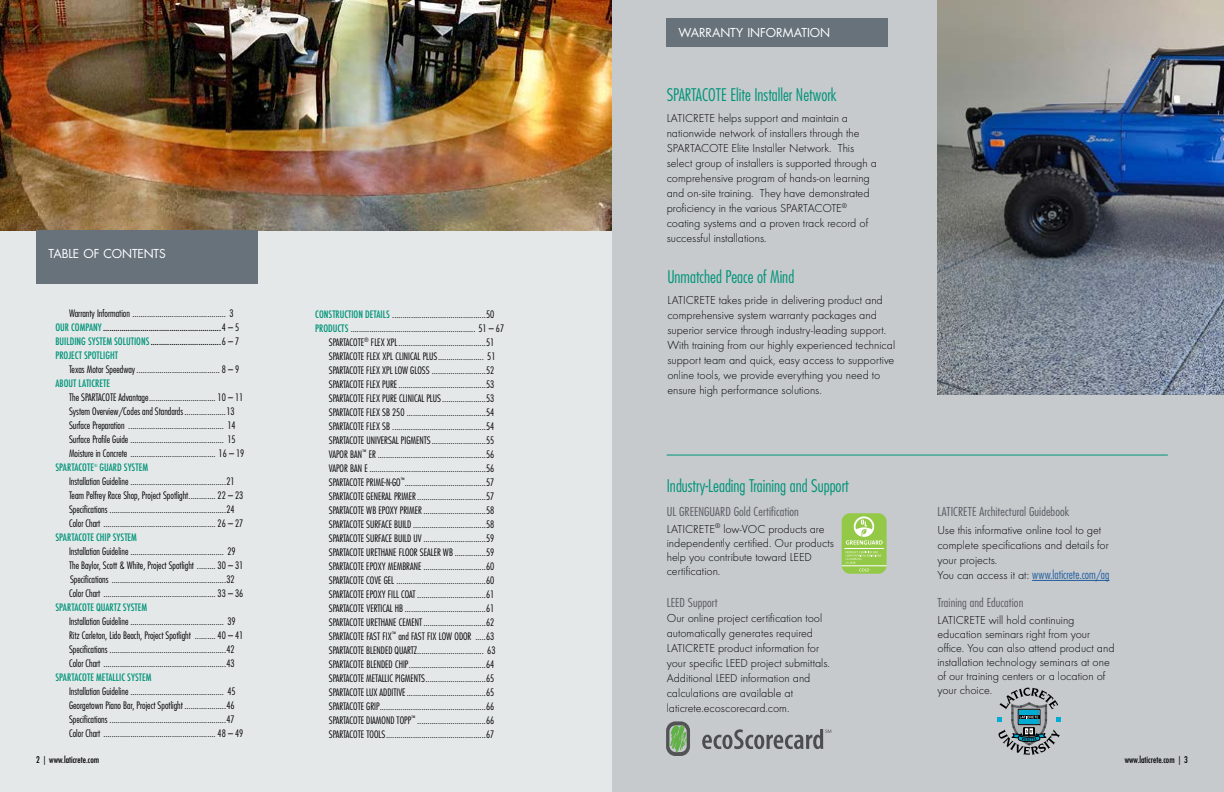
<style>
.page{position:relative;width:1224px;height:792px;background:#fff}
.page>*{position:absolute;margin:0;border:0;box-sizing:border-box;transform-origin:0 0}
.t1{font:300 condensed 17px "Futura";color:#009479}
.t2{font:300 12px/15px "Futura";color:#000}
.t3{font:300 condensed 12px/17px "Futura";letter-spacing:.005em;color:#5b5c64;scale:1.1 1}
.t4{font:12px "Futura";letter-spacing:-.005em;color:#fff}
.t5{font:300 condensed 10px/14px "Futura";color:#000}
.t6{font:500 condensed 10px/14px "Futura";color:#000}
.t7{font:500 condensed 10px "Futura";color:#009479}
.t8{font:condensed 9px "Futura";color:#000}
.t9{font:500 condensed 4.1px "Futura";color:#009479}
.s1{font-weight:300}
.s2{color:#009479}
.s3{font-weight:500;color:#009479}
.s4{font-stretch:normal;color:#000}
.s5{font-stretch:condensed;color:#215e9e}
</style>
<div class="page">
<div style="left:0;top:230px;width:612px;height:562px;background:#e5e8e9"></div>
<img style="left:0;top:0;width:612px;height:230px">
<div style="left:36px;top:230px;width:221px;height:53px;background:#67727b"></div>
<div style="left:612px;top:0;width:612px;height:792px;background:#c6cacd"></div>
<div style="left:666px;top:18px;width:221px;height:29px;background:#67727b"></div>
<svg style="left:997px;top:688px;width:64px;height:67px"></svg>
<hr style="left:1032px;top:580px;width:77px;height:1px;background:#215e9e">
<svg style="left:666px;top:721px;width:24px;height:35px"></svg>
<svg style="left:702px;top:729px;width:129px;height:20px"></svg>
<div style="left:842px;top:513px;width:45px;height:61px;background:#94c947;border-radius:8px"></div>
<hr style="left:842px;top:565px;width:45px;height:1px;background:#fff">
<svg style="left:846px;top:551px;width:35px;height:20px"></svg>
<hr style="left:844px;top:548px;width:40px;height:1px;background:#fff">
<svg style="left:846px;top:516px;width:37px;height:29px"></svg>
<hr style="left:667px;top:455px;width:501px;height:1px;background:#009479">
<img style="left:937px;top:0;width:287px;height:395px">
<p class="t4" style="left:48px;top:246px;width:119px">TABLE OF CONTENTS</p>
<p class="t6" style="left:56px;top:307px;width:185px;text-indent:13px"><span class="s1">Warranty Information ............................................. 3<br></span><span class="s2">OUR COMPANY</span>.........................................................<span class="s1">4 – 5<br></span><span class="s2">BUILDING SYSTEM SOLUTIONS</span>..................................<span class="s1">6 – 7<br></span><span class="s2">PROJECT SPOTLIGHT</span></p>
<p class="t5" style="left:69px;top:363px;width:172px">Texas Motor Speedway........................................ 8 – 9</p>
<p class="t7" style="left:56px;top:377px;width:56px">ABOUT LATICRETE</p>
<p class="t5" style="left:69px;top:391px;width:177px">The SPARTACOTE Advantage................................ 10 – 11<br>System Overview/Codes and Standards....................13<br>Surface Preparation .............................................. 14<br>Surface Profile Guide ............................................. 15<br>Moisture in Concrete ......................................... 16 – 19</p>
<p class="t7" style="left:56px;top:461px;width:40px">SPARTACOTE</p>
<p class="t9" style="left:94px;top:463px;width:5px">®</p>
<p class="t7" style="left:100px;top:461px;width:50px">GUARD SYSTEM</p>
<p class="t5" style="left:69px;top:475px;width:176px">Installation Guideline ..............................................21<br>Team Pelfrey Race Shop, Project Spotlight............. 22 – 23<br>Specifications ........................................................24<br>Color Chart ...................................................... 26 – 27</p>
<p class="t7" style="left:56px;top:531px;width:83px">SPARTACOTE CHIP SYSTEM</p>
<p class="t5" style="left:69px;top:545px;width:176px">Installation Guideline ............................................. 29<br>The Baylor, Scott &amp; White, Project Spotlight ......... 30 – 31<br>Specifications .......................................................32<br>Color Chart ...................................................... 33 – 36</p>
<p class="t7" style="left:56px;top:601px;width:93px">SPARTACOTE QUARTZ SYSTEM</p>
<p class="t5" style="left:69px;top:615px;width:176px">Installation Guideline ............................................. 39<br>Ritz Carleton, Lido Beach, Project Spotlight .......... 40 – 41<br>Specifications ........................................................42<br>Color Chart ...........................................................43</p>
<p class="t7" style="left:56px;top:671px;width:97px">SPARTACOTE METALLIC SYSTEM</p>
<p class="t5" style="left:69px;top:685px;width:176px">Installation Guideline ............................................. 45<br>Georgetown Piano Bar, Project Spotlight ....................46<br>Specifications ........................................................47<br>Color Chart ...................................................... 48 – 49</p>
<p class="t5" style="left:315px;top:307px;width:181px"><span class="s3">CONSTRUCTION DETAILS</span> .............................................50</p>
<p class="t5" style="left:315px;top:321px;width:190px"><span class="s3">PRODUCTS</span> ............................................................ 51 – 67</p>
<p class="t5" style="left:329px;top:335px;width:167px">SPARTACOTE<sup>®</sup> FLEX XPL..........................................51</p>
<p class="t5" style="left:329px;top:349px;width:168px">SPARTACOTE FLEX XPL CLINICAL PLUS...................... 51</p>
<p class="t5" style="left:329px;top:363px;width:167px">SPARTACOTE FLEX XPL LOW GLOSS ..........................52</p>
<p class="t5" style="left:329px;top:377px;width:167px">SPARTACOTE FLEX PURE..........................................53</p>
<p class="t5" style="left:329px;top:391px;width:167px">SPARTACOTE FLEX PURE CLINICAL PLUS.....................53</p>
<p class="t5" style="left:329px;top:405px;width:167px">SPARTACOTE FLEX SB 250 ......................................54</p>
<p class="t5" style="left:329px;top:419px;width:167px">SPARTACOTE FLEX SB .............................................54</p>
<p class="t5" style="left:329px;top:433px;width:167px">SPARTACOTE UNIVERSAL PIGMENTS..........................55</p>
<p class="t5" style="left:329px;top:447px;width:167px">VAPOR BAN<sup>™</sup> ER ....................................................56</p>
<p class="t5" style="left:329px;top:461px;width:167px">VAPOR BAN E........................................................56</p>
<p class="t5" style="left:329px;top:475px;width:167px">SPARTACOTE PRIME-N-GO<sup>™</sup>.......................................57</p>
<p class="t5" style="left:329px;top:489px;width:167px">SPARTACOTE GENERAL PRIMER.................................57</p>
<p class="t5" style="left:329px;top:503px;width:167px">SPARTACOTE WB EPOXY PRIMER..............................58</p>
<p class="t5" style="left:329px;top:517px;width:167px">SPARTACOTE SURFACE BUILD ...................................58</p>
<p class="t5" style="left:329px;top:531px;width:167px">SPARTACOTE SURFACE BUILD UV ..............................59</p>
<p class="t5" style="left:329px;top:545px;width:167px">SPARTACOTE URETHANE FLOOR SEALER WB ...............59</p>
<p class="t5" style="left:329px;top:559px;width:167px">SPARTACOTE EPOXY MEMBRANE ..............................60</p>
<p class="t5" style="left:329px;top:573px;width:167px">SPARTACOTE COVE GEL ...........................................60</p>
<p class="t5" style="left:329px;top:587px;width:167px">SPARTACOTE EPOXY FILL COAT .................................61</p>
<p class="t5" style="left:329px;top:601px;width:167px">SPARTACOTE VERTICAL HB .......................................61</p>
<p class="t5" style="left:329px;top:615px;width:167px">SPARTACOTE URETHANE CEMENT..............................62</p>
<p class="t5" style="left:329px;top:629px;width:167px">SPARTACOTE FAST FIX<sup>™</sup> and FAST FIX LOW ODOR .....63</p>
<p class="t5" style="left:329px;top:643px;width:168px">SPARTACOTE BLENDED QUARTZ................................ 63</p>
<p class="t5" style="left:329px;top:657px;width:167px">SPARTACOTE BLENDED CHIP.....................................64</p>
<p class="t5" style="left:329px;top:671px;width:167px">SPARTACOTE METALLIC PIGMENTS.............................65</p>
<p class="t5" style="left:329px;top:685px;width:167px">SPARTACOTE LUX ADDITIVE......................................65</p>
<p class="t5" style="left:329px;top:699px;width:167px">SPARTACOTE GRIP...................................................66</p>
<p class="t5" style="left:329px;top:713px;width:167px">SPARTACOTE DIAMOND TOPP<sup>™</sup> .................................66</p>
<p class="t5" style="left:329px;top:727px;width:167px">SPARTACOTE TOOLS................................................67</p>
<p class="t4" style="left:678px;top:25px;width:153px">WARRANTY INFORMATION</p>
<h1 class="t1" style="left:667px;top:85px;width:172px">SPARTACOTE Elite Installer Network</h1>
<p class="t2" style="left:667px;top:111px;width:212px">LATICRETE helps support and maintain a nationwide network of installers through the SPARTACOTE Elite Installer Network. This select group of installers is supported through a comprehensive program of hands-on learning and on-site training. They have demonstrated proficiency in the various SPARTACOTE<sup>® </sup>coating systems and a proven track record of successful installations.</p>
<h1 class="t1" style="left:667px;top:266px;width:128px">Unmatched Peace of Mind</h1>
<p class="t2" style="left:667px;top:292px;width:229px">LATICRETE takes pride in delivering product and comprehensive system warranty packages and superior service through industry-leading support.<br>With training from our highly experienced technical support team and quick, easy access to supportive online tools, we provide everything you need to ensure high performance solutions.</p>
<h1 class="t1" style="left:667px;top:476px;width:184px">Industry-Leading Training and Support</h1>
<p class="t3" style="left:667px;top:503px;width:145px">UL GREENGUARD Gold Certification<br><span class="s4">LATICRETE</span><sup>®</sup> <span class="s4">low-VOC products are</span></p>
<p class="t2" style="left:667px;top:536px;width:169px;line-height:14px">independently certified. Our products help you contribute toward LEED certification.</p>
<p class="t3" style="left:667px;top:594px;width:48px">LEED Support</p>
<p class="t2" style="left:667px;top:611px;width:165px">Our online project certification tool automatically generates required LATICRETE product information for your specific LEED project submittals.<br>Additional LEED information and calculations are available at laticrete.ecoscorecard.com.</p>
<p class="t3" style="left:937px;top:503px;width:122px">LATICRETE Architectural Guidebook</p>
<p class="t2" style="left:937px;top:523px;width:173px">Use this informative online tool to get complete specifications and details for your projects.<br>You can access it at: <span class="s5">www.laticrete.com/ag</span></p>
<p class="t3" style="left:937px;top:594px;width:80px">Training and Education</p>
<p class="t2" style="left:937px;top:613px;width:179px;line-height:14px">LATICRETE will hold continuing education seminars right from your office. You can also attend product and installation technology seminars at one of our training centers or a location of your choice.</p>
<p class="t8" style="left:36px;top:754px;width:65px">2 | www.laticrete.com</p>
<p class="t8" style="left:1125px;top:754px;width:65px">www.laticrete.com | 3</p>
</div>
